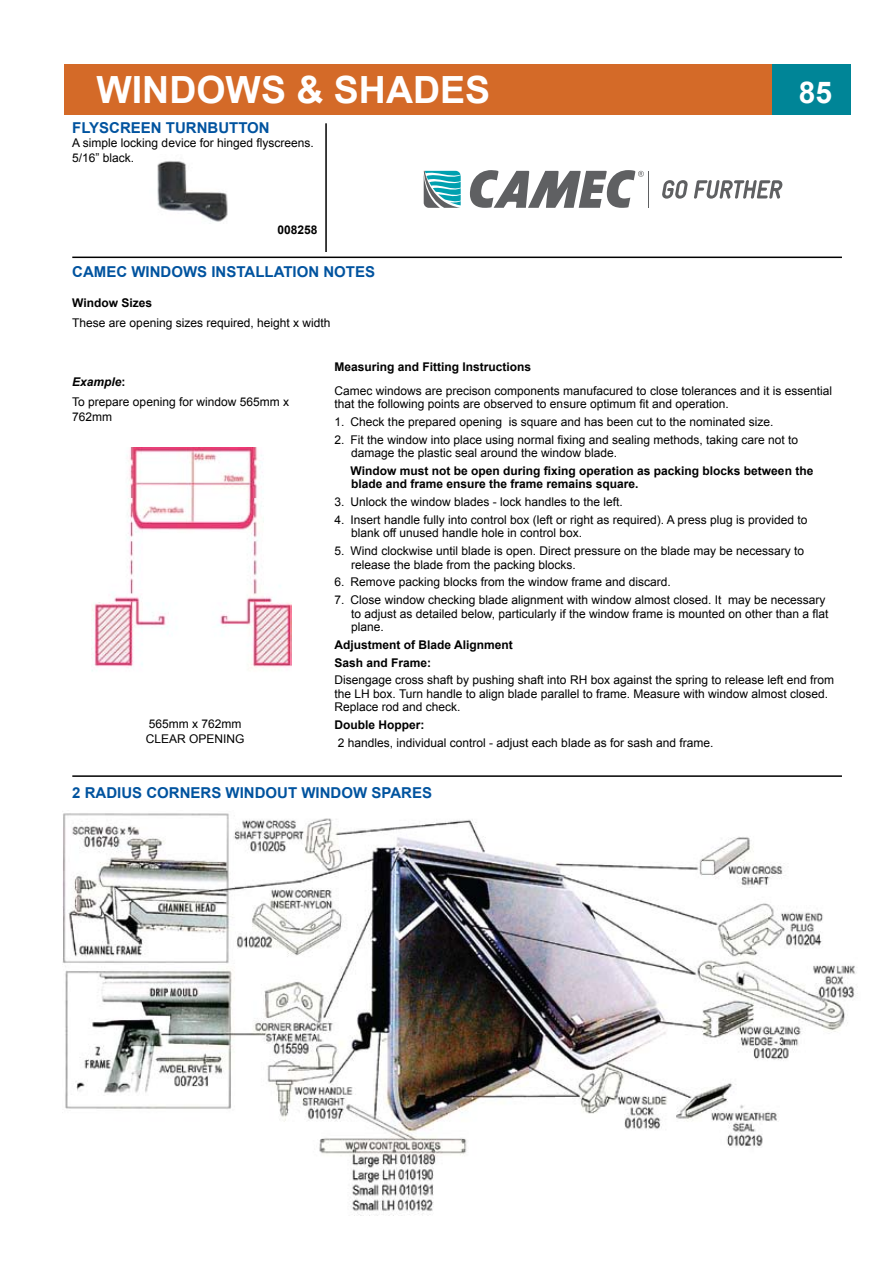
<style>
.page{position:relative;width:893px;height:1263px;background:#fff}
.page>*{position:absolute;margin:0;border:0;box-sizing:border-box;transform-origin:0 0}
.t1{font:700 37.5px "Arial";color:#fff}
.t2{font:700 30px "Arial";color:#fff}
.t3{font:700 15px "Arial";color:#00539f}
.t4{font:12px/13.5px "Arial";color:#000}
.t5{font:700 12px/13.5px "Arial";color:#000}
.s1{font-weight:700}
.s2{font-weight:700;font-style:italic}
</style>
<div class="page">
<div style="left:772px;top:64px;width:78px;height:51px;background:#008597"></div>
<div style="left:64px;top:64px;width:708px;height:50px;background:#d46a28"></div>
<hr style="left:325px;top:123px;width:2px;height:1076px;background:#000">
<div style="left:308px;top:252px;width:300px;height:952px;background:#fff"></div>
<img style="left:91px;top:448px;width:201px;height:223px">
<hr style="left:72px;top:775px;width:770px;height:2px;background:#000">
<img style="left:62px;top:813px;width:796px;height:402px">
<hr style="left:72px;top:257px;width:770px;height:1px;background:#000">
<img style="left:157px;top:161px;width:71px;height:61px">
<svg style="left:424px;top:171px;width:37px;height:37px"></svg>
<svg style="left:662px;top:180px;width:26px;height:19px"></svg>
<svg style="left:694px;top:180px;width:88px;height:19px"></svg>
<hr style="left:648px;top:171px;width:1px;height:37px;background:#5f6062">
<svg style="left:469px;top:170px;width:175px;height:38px"></svg>
<h1 class="t1" style="left:96px;top:64px;width:395px">WINDOWS &amp; SHADES</h1>
<h2 class="t2" style="left:799px;top:72px;width:35px">85</h2>
<p class="t3" style="left:72px;top:118px;width:199px">FLYSCREEN TURNBUTTON</p>
<p class="t4" style="left:72px;top:136px;width:243px;line-height:14.4px">A simple locking device for hinged flyscreens.<br>5/16” black.</p>
<p class="t5" style="left:277px;top:224px;width:42px">008258</p>
<p class="t3" style="left:72px;top:262px;width:304px">CAMEC WINDOWS INSTALLATION NOTES</p>
<p class="t4" style="left:72px;top:293px;width:260px;line-height:20.4px"><span class="s1">W</span><span class="s1">indow Sizes<br></span>These are opening sizes required, height x width</p>
<p class="t4" style="left:334px;top:356px;width:499px;line-height:23.1px"><span class="s1">M</span><span class="s1">easuring and Fitting Instructions<br></span>Camec windows are precison components manufacured to close tolerances and it is essential</p>
<p class="t4" style="left:334px;top:397px;width:396px">that the following points are observed to ensure optimum fit and operation.</p>
<p class="t4" style="left:334px;top:415px;width:441px">1. Check the prepared opening is square and has been cut to the nominated size.</p>
<p class="t4" style="left:351px;top:433px;width:449px;text-indent:-16px">2. Fit the window into place using normal fixing and sealing methods, taking care not to damage the plastic seal around the window blade.</p>
<p class="t5" style="left:351px;top:464px;width:464px">Window must not be open during fixing operation as packing blocks between the blade and frame ensure the frame remains square.</p>
<p class="t4" style="left:334px;top:495px;width:290px">3. Unlock the window blades - lock handles to the left.</p>
<p class="t4" style="left:351px;top:513px;width:458px;text-indent:-17px">4. Insert handle fully into control box (left or right as required). A press plug is provided to blank off unused handle hole in control box.</p>
<p class="t4" style="left:351px;top:544px;width:455px;text-indent:-16px">5. Wind clockwise until blade is open. Direct pressure on the blade may be necessary to release the blade from the packing blocks.</p>
<p class="t4" style="left:335px;top:575px;width:338px">6. Remove packing blocks from the window frame and discard.</p>
<p class="t4" style="left:351px;top:593px;width:479px;text-indent:-16px">7. Close window checking blade alignment with window almost closed. It may be necessary to adjust as detailed below, particularly if the window frame is mounted on other than a flat plane.</p>
<p class="t5" style="left:335px;top:636px;width:180px;line-height:17.7px">Adjustment of Blade Alignment<br>Sash and Frame:</p>
<p class="t4" style="left:335px;top:673px;width:501px">Disengage cross shaft by pushing shaft into RH box against the spring to release left end from the LH box. Turn handle to align blade parallel to frame. Measure with window almost closed.<br>Replace rod and check.</p>
<p class="t5" style="left:335px;top:718px;width:91px">Double Hopper:</p>
<p class="t4" style="left:338px;top:736px;width:377px">2 handles, individual control - adjust each blade as for sash and frame.</p>
<p class="t3" style="left:72px;top:782px;width:361px">2 RADIUS CORNERS WINDOUT WINDOW SPARES</p>
<p class="t4" style="left:72px;top:372px;width:218px;line-height:20.4px"><span class="s2">Example</span><span class="s1">:<br></span>To prepare opening for window 565mm x</p>
<p class="t4" style="left:72px;top:410px;width:42px">762mm</p>
<p class="t4" style="left:146px;top:717px;width:100px;line-height:14.4px">565mm x 762mm<br>CLEAR OPENING</p>
</div>
